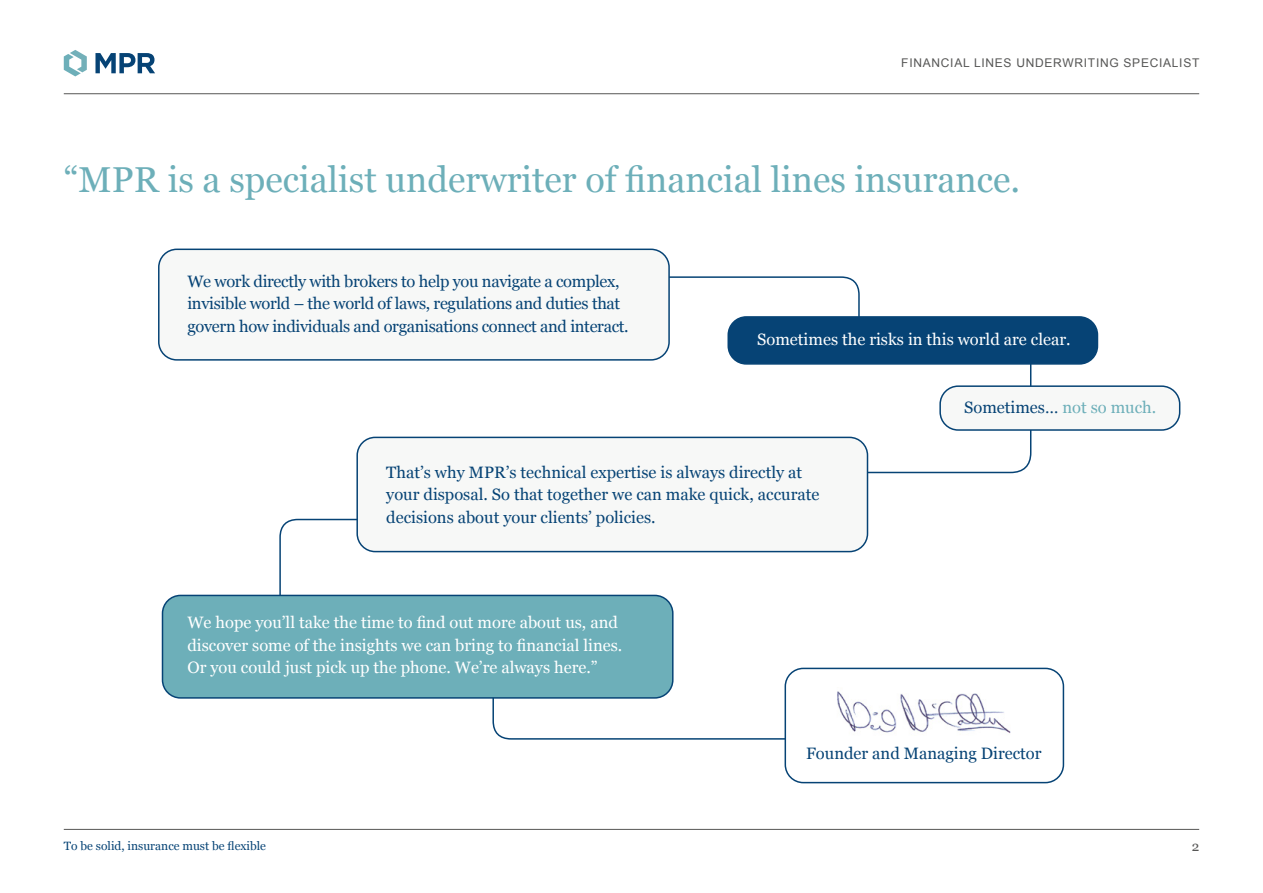
<style>
.page{position:relative;width:1263px;height:893px;background:#fff}
.page>*{position:absolute;margin:0;border:0;box-sizing:border-box;transform-origin:0 0}
.t1{font:36px "Georgia";color:#6dafb9}
.t2{font:16.5px/22.5px "Georgia";color:#fff}
.t3{font:16.5px/22.5px "Georgia";color:#064375}
.t4{font:16.5px/22.5px "Georgia";letter-spacing:-.02em;color:#064375}
.t5{font:13.5px "Georgia";color:#575756}
.t6{font:12px "Arial";letter-spacing:.06em;color:#575756}
.t7{font:12px "Georgia";color:#064375}
.s1{color:#6dafb9}
</style>
<div class="page">
<svg style="left:279px;top:518px;width:215px;height:77px"></svg>
<svg style="left:492px;top:664px;width:385px;height:76px"></svg>
<svg style="left:789px;top:365px;width:243px;height:109px"></svg>
<svg style="left:670px;top:276px;width:190px;height:50px"></svg>
<div style="left:357px;top:437px;width:510px;height:115px;background:#f7f8f7;border-radius:18px"></div>
<div style="left:356px;top:437px;width:512px;height:115px;border:2px solid #064375;border-radius:18px"></div>
<div style="left:159px;top:249px;width:510px;height:111px;background:#f7f8f7;border-radius:18px"></div>
<div style="left:158px;top:249px;width:512px;height:112px;border:2px solid #064375;border-radius:18px"></div>
<div style="left:785px;top:668px;width:278px;height:115px;background:#fff;border-radius:18px"></div>
<div style="left:784px;top:668px;width:280px;height:115px;border:2px solid #064375;border-radius:18px"></div>
<div style="left:728px;top:317px;width:369px;height:47px;background:#064375;border-radius:18px"></div>
<div style="left:727px;top:316px;width:371px;height:49px;border:2px solid #064375;border-radius:18px"></div>
<div style="left:940px;top:386px;width:240px;height:44px;background:#f7f8f7;border-radius:18px"></div>
<div style="left:939px;top:385px;width:241px;height:46px;border:2px solid #064375;border-radius:18px"></div>
<hr style="left:64px;top:829px;width:1135px;height:1px;background:#575756">
<hr style="left:64px;top:93px;width:1135px;height:1px;background:#575756">
<svg style="left:64px;top:50px;width:23px;height:26px"></svg>
<svg style="left:95px;top:53px;width:60px;height:20px"></svg>
<div style="left:162px;top:595px;width:511px;height:103px;background:#6dafb9;border-radius:18px"></div>
<div style="left:162px;top:595px;width:511px;height:104px;border:2px solid #064375;border-radius:18px"></div>
<img style="left:837px;top:691px;width:174px;height:43px">
<p class="t6" style="left:901px;top:55px;width:300px">FINANCIAL LINES UNDERWRITING SPECIALIST</p>
<h1 class="t1" style="left:64px;top:154px;width:958px">“MPR is a specialist underwriter of financial lines insurance.</h1>
<p class="t4" style="left:187px;top:269px;width:443px">We work directly with brokers to help you navigate a complex, invisible world – the world of laws, regulations and duties that govern how individuals and organisations connect and interact.</p>
<p class="t2" style="left:757px;top:327px;width:315px">Sometimes the risks in this world are clear.</p>
<p class="t3" style="left:964px;top:395px;width:194px">Sometimes… <span class="s1">not so much.</span></p>
<p class="t3" style="left:386px;top:460px;width:435px">That’s why MPR’s technical expertise is always directly at your disposal. So that together we can make quick, accurate decisions about your clients’ policies.</p>
<p class="t2" style="left:187px;top:610px;width:436px">We hope you’ll take the time to find out more about us, and discover some of the insights we can bring to financial lines.<br>Or you could just pick up the phone. We’re always here.”</p>
<p class="t7" style="left:64px;top:837px;width:204px">To be solid, insurance must be flexible</p>
<p class="t3" style="left:806px;top:741px;width:237px">Founder and Managing Director</p>
<p class="t5" style="left:1192px;top:836px;width:9px">2</p>
</div>
